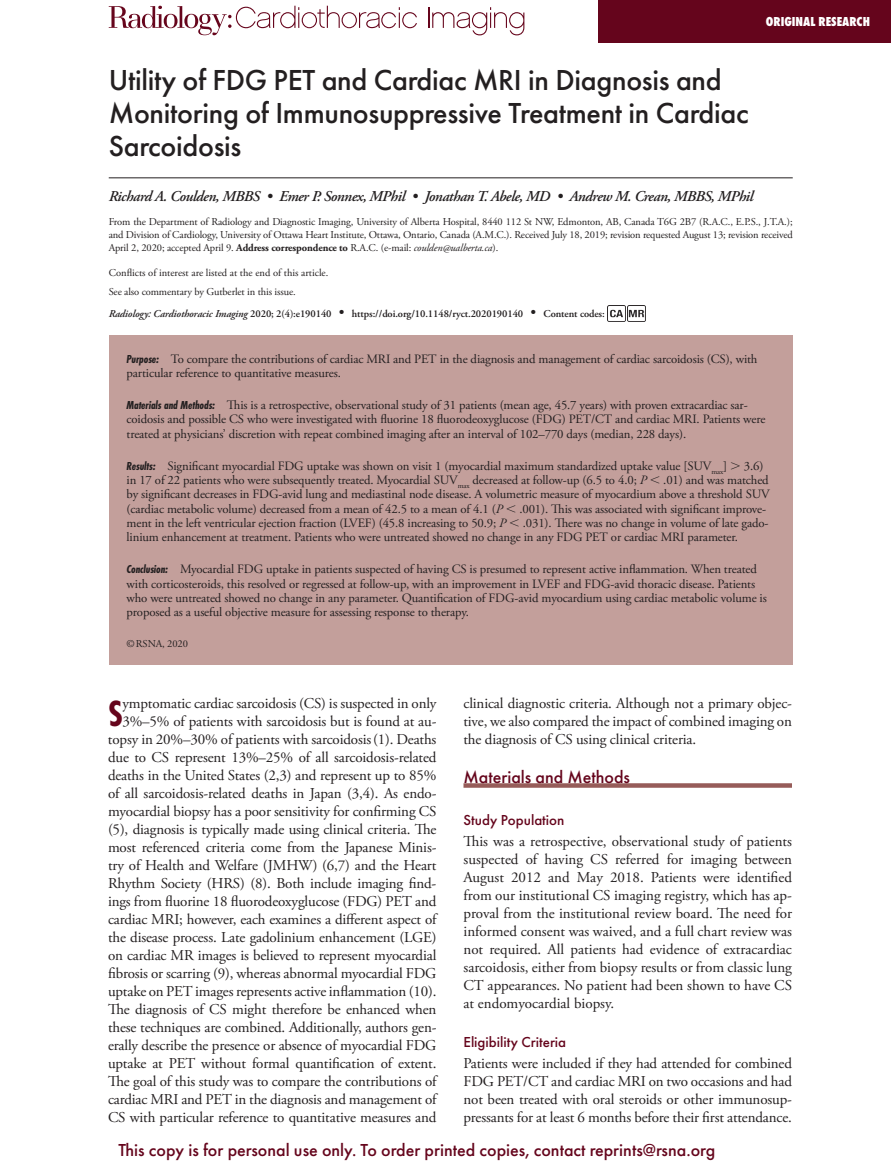
<style>
.page{position:relative;width:891px;height:1175px;background:#fff}
.page>*{position:absolute;margin:0;border:0;box-sizing:border-box;transform-origin:0 0}
.t1{font:700 37.8px "Futura PT Cond";color:#65051c}
.t2{font:500 30px/33px "Futura PT";letter-spacing:-.01em;color:#231f20}
.t3{font:500 18px "Futura PT";color:#65051c}
.t4{font:15px/18px "Adobe Garamond Pro";letter-spacing:-.01em;color:#231f20;text-align:justify}
.t5{font:italic 600 15px "Adobe Garamond Pro";letter-spacing:-.03em;color:#231f20}
.t6{font:500 15px "Futura PT";color:#65051c}
.t7{font:800 13.5px "Futura PT Cond";color:#fff}
.t8{font:12.75px/14.2px "Adobe Garamond Pro";letter-spacing:-.01em;color:#231f20}
.t9{font:10.5px/12.8px "Adobe Garamond Pro";letter-spacing:-.01em;color:#231f20;text-align:justify}
.t10{font:600 10.5px "Adobe Garamond Pro";letter-spacing:-.01em;color:#231f20}
.s1{font-weight:700}
.s2{font-style:italic}
.s3{font-weight:400;font-size:15px}
.s4{font-family:"Futura PT Cond";font-weight:700;font-style:italic;font-size:12px}
.s5{font-family:"Universal Greekwith Math Pi"}
</style>
<div class="page">
<div style="left:599px;top:0;width:292px;height:42px;background:#65051c"></div>
<svg style="left:464px;top:783px;width:328px;height:4px"></svg>
<svg style="left:428px;top:7px;width:96px;height:28px"></svg>
<svg style="left:109px;top:6px;width:308px;height:29px"></svg>
<div style="left:109px;top:335px;width:684px;height:330px;background:#c39f9b"></div>
<hr style="left:109px;top:177px;width:684px;height:1px;background:#231f20">
<img style="left:607px;top:305px;width:18px;height:16px">
<img style="left:627px;top:305px;width:18px;height:16px">
<p class="t7" style="left:766px;top:14px;width:106px">ORIGINAL RESEARCH</p>
<h2 class="t2" style="left:109px;top:64px;width:641px">Utility of FDG PET and Cardiac MRI in Diagnosis and<br>Monitoring of Immunosuppressive Treatment in Cardiac<br>Sarcoidosis</h2>
<p class="t5" style="left:109px;top:188px;width:646px">Richard A. Coulden, MBBS • Emer P. Sonnex, MPhil • Jonathan T. Abele, MD • Andrew M. Crean, MBBS, MPhil</p>
<p class="t9" style="left:109px;top:216px;width:686px">From the Department of Radiology and Diagnostic Imaging, University of Alberta Hospital, 8440 112 St NW, Edmonton, AB, Canada T6G 2B7 (R.A.C., E.P.S., J.T.A.); and Division of Cardiology, University of Ottawa Heart Institute, Ottawa, Ontario, Canada (A.M.C.). Received July 18, 2019; revision requested August 13; revision received April 2, 2020; accepted April 9. <span class="s1">Address correspondence to</span> R.A.C. (e-mail: <span class="s2">coulden@ualberta.ca</span>).</p>
<p class="t9" style="left:109px;top:263px;width:221px;line-height:18.8px">Conflicts of interest are listed at the end of this article.<br>See also commentary by Gutberlet in this issue.</p>
<p class="t10" style="left:109px;top:308px;width:498px"><span class="s2">Radiology: Cardiothoracic Imaging</span> 2020; 2(4):e190140 <span class="s3">•</span> https://doi.org/10.1148/ryct.2020190140 <span class="s3">•</span> Content codes:</p>
<p class="t8" style="left:127px;top:352px;width:632px"><span class="s4">Purpose:</span> To compare the contributions of cardiac MRI and PET in the diagnosis and management of cardiac sarcoidosis (CS), with particular reference to quantitative measures.</p>
<p class="t8" style="left:127px;top:398px;width:640px"><span class="s4">Materials and Methods:</span> This is a retrospective, observational study of 31 patients (mean age, 45.7 years) with proven extracardiac sar&shy;coidosis and possible CS who were investigated with fluorine 18 fluorodeoxyglucose (FDG) PET/CT and cardiac MRI. Patients were treated at physicians’ discretion with repeat combined imaging after an interval of 102–770 days (median, 228 days).</p>
<p class="t8" style="left:127px;top:459px;width:602px"><span class="s4">Results:</span> Significant myocardial FDG uptake was shown on visit 1 (myocardial maximum standardized uptake value [SUV<sub>max</sub>]</p>
<p class="t8" style="left:127px;top:459px;width:645px;text-indent:617px">3.6) in 17 of 22 patients who were subsequently treated. Myocardial SUV<sub>max</sub> decreased at follow-up (6.5 to 4.0; <span class="s2">P</span> <span class="s5">,</span> .01) and was matched by significant decreases in FDG-avid lung and mediastinal node disease. A volumetric measure of myocardium above a threshold SUV (cardiac metabolic volume) decreased from a mean of 42.5 to a mean of 4.1 (<span class="s2">P</span> <span class="s5">,</span> .001). This was associated with significant improve&shy;ment in the left ventricular ejection fraction (LVEF) (45.8 increasing to 50.9; <span class="s2">P</span> <span class="s5">,</span> .031). There was no change in volume of late gado&shy;linium enhancement at treatment. Patients who were untreated showed no change in any FDG PET or cardiac MRI parameter.</p>
<p class="t8" style="left:127px;top:563px;width:642px"><span class="s4">Conclusion:</span> Myocardial FDG uptake in patients suspected of having CS is presumed to represent active inflammation. When treated with corticosteroids, this resolved or regressed at follow-up, with an improvement in LVEF and FDG-avid thoracic disease. Patients who were untreated showed no change in any parameter. Quantification of FDG-avid myocardium using cardiac metabolic volume is proposed as a useful objective measure for assessing response to therapy.</p>
<p class="t9" style="left:127px;top:637px;width:63px">©RSNA, 2020</p>
<p class="t4" style="left:108px;top:695px;width:330px;text-align:right">ymptomatic cardiac sarcoidosis (CS) is suspected in only 3%–5% of patients with sarcoidosis but is found at au&shy;topsy in 20%–30% of patients with sarcoidosis(1). Deaths due to CS represent 13%–25% of all sarcoidosis-related deaths in the United States (2,3) and represent up to 85% of all sarcoidosis-related deaths in Japan (3,4). As endo&shy;myocardial biopsy has a poor sensitivity for confirming CS (5), diagnosis is typically made using clinical criteria. The most referenced criteria come from the Japanese Minis&shy;try of Health and Welfare (JMHW) (6,7) and the Heart Rhythm Society (HRS) (8). Both include imaging find&shy;ings from fluorine 18 fluorodeoxyglucose (FDG) PET and cardiac MRI; however, each examines a different aspect of the disease process. Late gadolinium enhancement (LGE) on cardiac MR images is believed to represent myocardial fibrosis or scarring (9), whereas abnormal myocardial FDG uptake on PET images represents active inflammation (10).<br>The diagnosis of CS might therefore be enhanced when these techniques are combined. Additionally, authors gen&shy;erally describe the presence or absence of myocardial FDG uptake at PET without formal quantification of extent.<br>The goal of this study was to compare the contributions of cardiac MRI and PET in the diagnosis and management of CS with particular reference to quantitative measures and</p>
<p class="t4" style="left:464px;top:695px;width:330px">clinical diagnostic criteria. Although not a primary objec&shy;tive, we also compared the impact of combined imaging on the diagnosis of CS using clinical criteria.</p>
<h1 class="t1" style="left:108px;top:691px;width:16px">S</h1>
<p class="t3" style="left:464px;top:766px;width:168px">Materials and Methods</p>
<p class="t6" style="left:464px;top:811px;width:102px">Study Population</p>
<p class="t4" style="left:464px;top:833px;width:330px">This was a retrospective, observational study of patients suspected of having CS referred for imaging between August 2012 and May 2018. Patients were identified from our institutional CS imaging registry, which has ap&shy;proval from the institutional review board. The need for informed consent was waived, and a full chart review was not required. All patients had evidence of extracardiac sarcoidosis, either from biopsy results or from classic lung CT appearances. No patient had been shown to have CS at endomyocardial biopsy.</p>
<p class="t6" style="left:464px;top:1033px;width:104px">Eligibility Criteria</p>
<p class="t4" style="left:464px;top:1055px;width:330px">Patients were included if they had attended for combined FDG PET/CT and cardiac MRI on two occasions and had not been treated with oral steroids or other immunosup&shy;pressants for at least 6 months before their first attendance.</p>
<p class="t3" style="left:118px;top:1139px;width:598px">This copy is for personal use only. To order printed copies, contact reprints@rsna.org</p>
</div>
